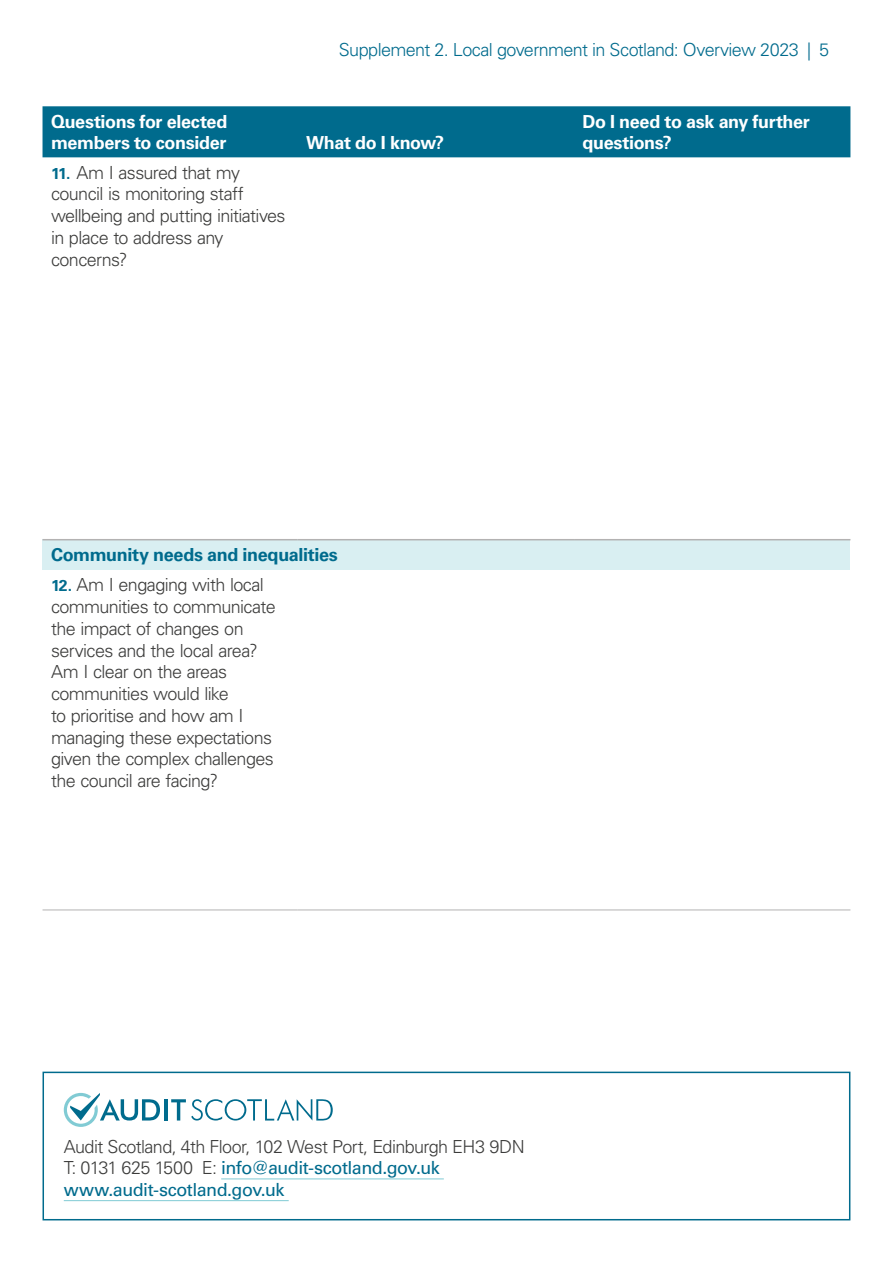
<style>
.page{position:relative;width:893px;height:1263px;background:#fff}
.page>*{position:absolute;margin:0;border:0;box-sizing:border-box;transform-origin:0 0}
.AS-T04-Table_text_Nu{font:300 18px/21.8px "Univers LT Pro 45";letter-spacing:-.035em;color:#3c3c3b}
.AS-V09-Address{font:300 18px/21.8px "Univers LT Pro 45";letter-spacing:-.035em;color:#3c3c3b}
.AS-T00-Table_header{font:700 18px/21px "Univers LT Pro 65";letter-spacing:-.02em;color:#fff}
.t1{font:300 18px "Univers LT Pro 45";letter-spacing:-.035em;color:#006b8d}
.AS-T02-Table_subhead{font:700 18px "Univers LT Pro 65";letter-spacing:-.02em;color:#006b8d}
.s1{font-family:"Univers LT Pro 65";font-weight:700;font-size:15.75px;color:#006b8d}
.s2{font-family:"Univers LT Pro 55 Roman";font-weight:400;color:#006b8d}
</style>
<div class="page">
<div style="left:43px;top:106px;width:807px;height:51px;background:#006b8d"></div>
<div style="left:43px;top:540px;width:807px;height:30px;background:#d9eff2"></div>
<hr style="left:43px;top:909px;width:255px;height:1px;background:#b3b2b2">
<hr style="left:298px;top:909px;width:276px;height:1px;background:#b3b2b2">
<hr style="left:574px;top:909px;width:276px;height:1px;background:#b3b2b2">
<hr style="left:43px;top:539px;width:255px;height:1px;background:#b3b2b2">
<hr style="left:298px;top:539px;width:276px;height:1px;background:#b3b2b2">
<hr style="left:574px;top:539px;width:276px;height:1px;background:#b3b2b2">
<div style="left:43px;top:1071px;width:807px;height:149px;background:#fff;border:2px solid #006b8d"></div>
<hr style="left:164px;top:1099px;width:3px;height:21px;background:#006b8d">
<svg style="left:171px;top:1099px;width:162px;height:21px"></svg>
<svg style="left:64px;top:1093px;width:96px;height:34px"></svg>
<hr style="left:221px;top:1178px;width:223px;height:1px;background:#81cbd4">
<hr style="left:64px;top:1200px;width:225px;height:1px;background:#81cbd4">
<p class="t1" style="left:339px;top:37px;width:492px">Supplement 2. Local government in Scotland: Overview 2023 | 5</p>
<p class="AS-T00-Table_header" style="left:51px;top:110px;width:178px">Questions for elected members to consider</p>
<p class="AS-T04-Table_text_Nu" style="left:51px;top:161px;width:236px"><span class="s1">11.</span> Am I assured that my council is monitoring staff wellbeing and putting initiatives in place to address any concerns?</p>
<p class="AS-T00-Table_header" style="left:306px;top:131px;width:139px">What do I know?</p>
<p class="AS-T00-Table_header" style="left:583px;top:110px;width:229px">Do I need to ask any further questions?</p>
<p class="AS-T02-Table_subhead" style="left:51px;top:542px;width:288px">Community needs and inequalities</p>
<p class="AS-T04-Table_text_Nu" style="left:51px;top:573px;width:226px"><span class="s1">12.</span> Am I engaging with local communities to communicate the impact of changes on services and the local area?<br>Am I clear on the areas communities would like<br>to prioritise and how am I managing these expectations given the complex challenges the council are facing?</p>
<p class="AS-V09-Address" style="left:64px;top:1135px;width:462px">Audit Scotland, 4th Floor, 102 West Port, Edinburgh EH3 9DN<br>T: 0131 625 1500 E: <span class="s2">info@audit-scotland.gov.uk www.audit-scotland.gov.uk</span></p>
</div>
